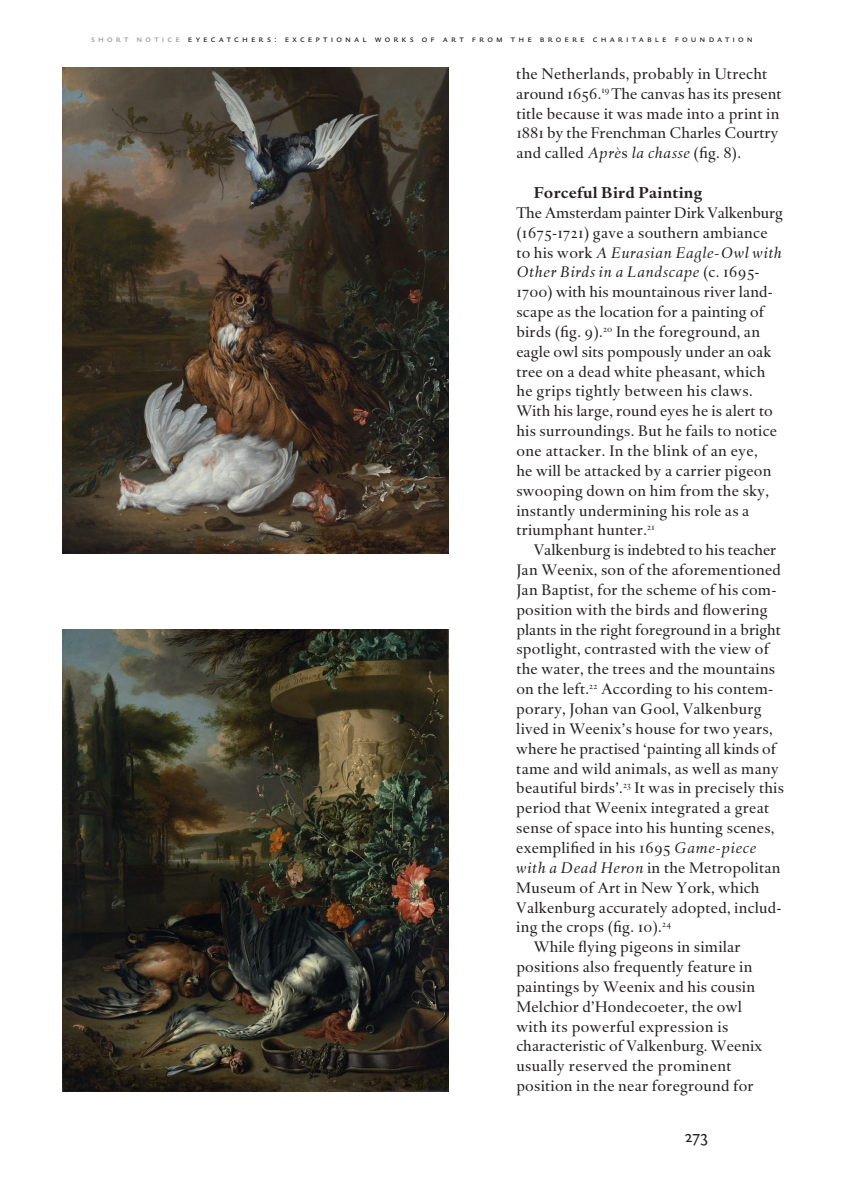
<style>
.page{position:relative;width:844px;height:1191px;background:#fff}
.page>*{position:absolute;margin:0;border:0;box-sizing:border-box;transform-origin:0 0}
.t1{font:17.5px "DTL Haarlemmer Sans DOT";color:#231f20}
.t2{font:15.75px/19.8px "DTL Haarlemmer DOT";letter-spacing:.015em;color:#231f20}
.t3{font:700 15.75px "DTL Haarlemmer DOT";letter-spacing:.015em;color:#231f20}
.t4{font:9.62px "DTL Haarlemmer Sans DOT Caps";letter-spacing:.325em;color:#231f20}
.s1{color:#939598}
.s2{font-style:italic}
</style>
<div class="page">
<img style="left:62px;top:67px;width:386px;height:486px">
<img style="left:62px;top:629px;width:386px;height:462px">
<p class="t4" style="left:91px;top:33px;width:663px"><span class="s1">short notice</span> eyecatchers: exceptional works of art from the broere charitable foundation</p>
<p class="t2" style="left:516px;top:64px;width:267px">the Netherlands, probably in Utrecht around 1656.<sup>19</sup> The canvas has its present title because it was made into a print in 1881 by the Frenchman Charles Courtry and called <span class="s2">Aprè</span>s <span class="s2">la chasse</span> (fig. 8).</p>
<p class="t3" style="left:533px;top:182px;width:170px">Forceful Bird Painting</p>
<p class="t2" style="left:516px;top:203px;width:268px">The Amsterdam painter Dirk Valkenburg (1675-1721) gave a southern ambiance to his work <span class="s2">A Eurasian Eagle-Owl with Other Birds in a Landscape</span> (c. 1695- 1700) with his mountainous river land&shy;scape as the location for a painting of birds (fig. 9).<sup>20</sup> In the foreground, an eagle owl sits pompously under an oak tree on a dead white pheasant, which he grips tightly between his claws.<br>With his large, round eyes he is alert to his surroundings. But he fails to notice one attacker. In the blink of an eye,<br>he will be attacked by a carrier pigeon swooping down on him from the sky, instantly undermining his role as a triumphant hunter.<sup>21</sup></p>
<p class="t2" style="left:533px;top:540px;width:244px">Valkenburg is indebted to his teacher</p>
<p class="t2" style="left:516px;top:560px;width:266px">Jan Weenix, son of the aforementioned</p>
<p class="t2" style="left:516px;top:580px;width:261px">Jan Baptist, for the scheme of his com-</p>
<p class="t2" style="left:516px;top:600px;width:253px">position with the birds and flowering</p>
<p class="t2" style="left:516px;top:620px;width:266px">plants in the right foreground in a bright</p>
<p class="t2" style="left:516px;top:639px;width:254px">spotlight, contrasted with the view of</p>
<p class="t2" style="left:516px;top:659px;width:260px">the water, the trees and the mountains</p>
<p class="t2" style="left:516px;top:679px;width:257px">on the left.<sup>22</sup> According to his contem-</p>
<p class="t2" style="left:516px;top:699px;width:247px">porary, Johan van Gool, Valkenburg</p>
<p class="t2" style="left:516px;top:719px;width:258px">lived in Weenix’s house for two years,</p>
<p class="t2" style="left:516px;top:739px;width:261px">where he practised ‘painting all kinds of</p>
<p class="t2" style="left:516px;top:758px;width:264px">tame and wild animals, as well as many</p>
<p class="t2" style="left:516px;top:778px;width:269px">beautiful birds’.<sup>23</sup> It was in precisely this</p>
<p class="t2" style="left:516px;top:798px;width:254px">period that Weenix integrated a great</p>
<p class="t2" style="left:516px;top:818px;width:260px">sense of space into his hunting scenes,</p>
<p class="t2" style="left:516px;top:838px;width:241px">exemplified in his 1695 <span class="s2">Game-piece</span></p>
<p class="t2" style="left:516px;top:858px;width:266px"><span class="s2">with a Dead Heron</span> in the Metropolitan</p>
<p class="t2" style="left:516px;top:877px;width:245px">Museum of Art in New York, which</p>
<p class="t2" style="left:516px;top:897px;width:265px">Valkenburg accurately adopted, includ-</p>
<p class="t2" style="left:516px;top:917px;width:156px">ing the crops (fig. 10).<sup>24</sup></p>
<p class="t2" style="left:533px;top:937px;width:208px">While flying pigeons in similar</p>
<p class="t2" style="left:516px;top:957px;width:237px">positions also frequently feature in</p>
<p class="t2" style="left:516px;top:977px;width:240px">paintings by Weenix and his cousin</p>
<p class="t2" style="left:516px;top:997px;width:227px">Melchior d’Hondecoeter, the owl</p>
<p class="t2" style="left:516px;top:1016px;width:214px">with its powerful expression is</p>
<p class="t2" style="left:516px;top:1036px;width:247px">characteristic of Valkenburg. Weenix</p>
<p class="t2" style="left:516px;top:1056px;width:217px">usually reserved the prominent</p>
<p class="t2" style="left:516px;top:1076px;width:239px">position in the near foreground for</p>
<p class="t1" style="left:685px;top:1125px;width:24px">273</p>
</div>
